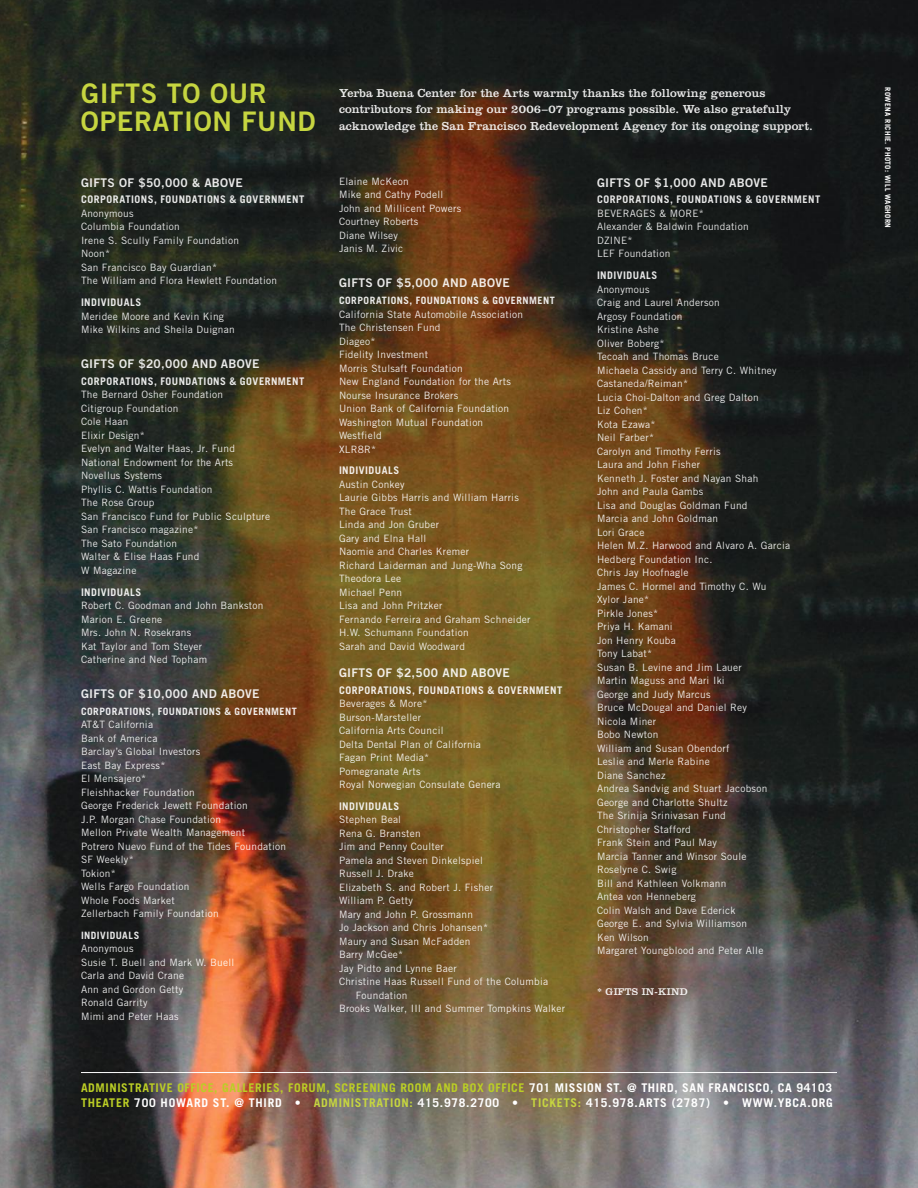
<style>
.page{position:relative;width:918px;height:1188px;background:#fff}
.page>*{position:absolute;margin:0;border:0;box-sizing:border-box;transform-origin:0 0}
.t1{font:27px/28.5px "Trade Gothic Bold Two";letter-spacing:.025em;color:#c6d540}
.t2{font:12px/16.5px "Clarendon";letter-spacing:.005em;color:#fff}
.t3{font:12px "Trade Gothic Bold Two";letter-spacing:.025em;color:#fff}
.t4{font:700 12px/15px "Trade Gothic";letter-spacing:.05em;color:#bbce25}
.t5{font:700 12px "Trade Gothic";letter-spacing:.06em;color:#fff}
.t6{font:700 12px "Trade Gothic";color:#c6d540}
.t7{font:700 10.5px "Trade Gothic";letter-spacing:.045em;color:#fff}
.t8{font:10.2px/13.5px "Trade Gothic";letter-spacing:.025em;color:#fff}
.t9{font:700 10.2px "Trade Gothic";letter-spacing:.045em;color:#fff}
.t10{font:10.2px "Clarendon";letter-spacing:.025em;color:#fff}
.t11{font:700 7.5px "Trade Gothic";color:#fff}
.s1{color:#fff}
.s2{color:#bbce25}
.s3{color:#c6d540}
</style>
<div class="page">
<img style="left:0;top:0;width:918px;height:1188px">
<hr style="left:81px;top:1072px;width:756px;height:1px;background:#fff">
<h1 class="t1" style="left:81px;top:79px;width:236px">GIFTS TO OU R<br>OPERATION FUND</h1>
<p class="t3" style="left:81px;top:175px;width:163px">GIFTS OF $50,000 &amp; ABOVE</p>
<p class="t7" style="left:81px;top:193px;width:225px">CORPORATIONS, FOUNDATIONS &amp; GOVERNMENT</p>
<p class="t8" style="left:81px;top:206px;width:198px">Anonymous<br>Columbia Foundation<br>Irene S. Scully Family Foundation<br>Noon*<br>San Francisco Bay Guardian*<br>The William and Flora Hewlett Foundation</p>
<p class="t7" style="left:81px;top:296px;width:62px">INDIVIDUALS</p>
<p class="t8" style="left:81px;top:309px;width:155px">Meridee Moore and Kevin King<br>Mike Wilkins and Sheila Duignan</p>
<p class="t3" style="left:81px;top:356px;width:16px">GIFTS</p>
<p class="t3" style="left:119px;top:356px;width:111px">OF $20,000 AND ABOVE</p>
<p class="t7" style="left:81px;top:375px;width:14px">CORPORATIONS</p>
<p class="t7" style="left:154px;top:375px;width:19px">, FOUNDATIONS</p>
<p class="t7" style="left:230px;top:375px;width:25px">&amp; GOVERNMENT</p>
<p class="t8" style="left:81px;top:388px;width:191px">The Bernard Osher Foundation<br>Citigroup Foundation<br>Cole Haan<br>Elixir Design*<br>Evelyn and Walter Haas, Jr. Fund<br>National Endowment for the Arts<br>Novellus Systems<br>Phyllis C. Wattis Foundation<br>The Rose Group<br>San Francisco Fund for Public Sculpture<br>San Francisco magazine*<br>The Sato Foundation<br>Walter &amp; Elise Haas Fund<br>W Magazine</p>
<p class="t7" style="left:81px;top:585px;width:62px">INDIVIDUALS</p>
<p class="t8" style="left:81px;top:598px;width:184px">Robert C. Goodman and John Bankston<br>Marion E. Greene<br>Mrs. John N. Rosekrans<br>Kat Taylor and Tom Steyer<br>Catherine and Ned Topham</p>
<p class="t3" style="left:81px;top:686px;width:16px">GIFTS</p>
<p class="t3" style="left:119px;top:686px;width:111px">OF $10,000 AND ABOVE</p>
<p class="t9" style="left:81px;top:705px;width:13px">CORPORATIONS</p>
<p class="t9" style="left:152px;top:705px;width:18px">, FOUNDATIONS</p>
<p class="t9" style="left:225px;top:705px;width:24px">&amp; GOVERNMENT</p>
<p class="t8" style="left:81px;top:718px;width:207px">AT&amp;T California<br>Bank of America<br>Barclay’s Global Investors<br>East Bay Express*<br>El Mensajero*<br>Fleishhacker Foundation<br>George Frederick Jewett Foundation<br>J.P. Morgan Chase Foundation<br>Mellon Private Wealth Management<br>Potrero Nuevo Fund of the Tides Foundation<br>SF Weekly*<br>Tokion*<br>Wells Fargo Foundation<br>Whole Foods Market<br>Zellerbach Family Foundation</p>
<p class="t9" style="left:81px;top:929px;width:60px">INDIVIDUALS</p>
<p class="t8" style="left:81px;top:942px;width:155px">Anonymous<br>Susie T. Buell and Mark W. Buell<br>Carla and David Crane<br>Ann and Gordon Getty<br>Ronald Garrity<br>Mimi and Peter Haas</p>
<p class="t2" style="left:339px;top:84px;width:475px">Yerba Buena Center for the Arts warmly thanks the following generous contributors for making our 2006–07 programs possible. We also gratefully acknowledge the San Francisco Redevelopment Agency for its ongoing support.</p>
<p class="t8" style="left:339px;top:174px;width:124px">Elaine McKeon<br>Mike and Cathy Podell<br>John and Millicent Powers<br>Courtney Roberts<br>Diane Wilsey<br>Janis M. Zivic</p>
<p class="t3" style="left:339px;top:276px;width:172px">GIFTS OF $5,000 AND ABOVE</p>
<p class="t9" style="left:339px;top:294px;width:217px">CORPORATIONS, FOUNDATIONS &amp; GOVERNMENT</p>
<p class="t8" style="left:339px;top:307px;width:186px">California State Automobile Association<br>The Christensen Fund<br>Diageo*<br>Fidelity Investment<br>Morris Stulsaft Foundation<br>New England Foundation for the Arts<br>Nourse Insurance Brokers<br>Union Bank of California Foundation<br>Washington Mutual Foundation<br>Westfield<br>XLR8R*</p>
<p class="t7" style="left:339px;top:464px;width:10px">INDIVIDUA</p>
<p class="t7" style="left:388px;top:464px;width:12px">LS</p>
<p class="t8" style="left:339px;top:477px;width:193px">Austin Conkey<br>Laurie Gibbs Harris and William Harris<br>The Grace Trust<br>Linda and Jon Gruber<br>Gary and Elna Hall<br>Naomie and Charles Kremer<br>Richard Laiderman and Jung-Wha Song<br>Theodora Lee<br>Michael Penn<br>Lisa and John Pritzker<br>Fernando Ferreira and Graham Schneider<br>H.W. Schumann Foundation<br>Sarah and David Woodward</p>
<p class="t3" style="left:339px;top:665px;width:172px">GIFTS OF $2,500 AND ABOVE</p>
<p class="t7" style="left:339px;top:683px;width:14px">CORPORATIONS</p>
<p class="t7" style="left:412px;top:683px;width:19px">, FOUNDATIONS</p>
<p class="t7" style="left:488px;top:683px;width:25px">&amp; GOVERNMENT</p>
<p class="t8" style="left:339px;top:697px;width:163px">Beverages &amp; More*<br>Burson-Marsteller<br>California Arts Council<br>Delta Dental Plan of California<br>Fagan Print Media*<br>Pomegranate Arts<br>Royal Norwegian Consulate Genera</p>
<p class="t7" style="left:339px;top:799px;width:10px">INDIVIDUA</p>
<p class="t7" style="left:388px;top:799px;width:12px">LS</p>
<p class="t8" style="left:339px;top:813px;width:64px">Stephen Beal</p>
<p class="t8" style="left:339px;top:826px;width:83px">Rena G. Bransten</p>
<p class="t8" style="left:339px;top:840px;width:106px">Jim and Penny Coulter</p>
<p class="t8" style="left:339px;top:853px;width:146px">Pamela and Steven Dinkelspiel</p>
<p class="t8" style="left:339px;top:867px;width:76px">Russell J. Drake</p>
<p class="t8" style="left:339px;top:880px;width:156px">Elizabeth S. and Robert J. Fisher</p>
<p class="t8" style="left:339px;top:894px;width:76px">William P. Getty</p>
<p class="t8" style="left:339px;top:907px;width:136px">Mary and John P. Grossmann</p>
<p class="t8" style="left:339px;top:921px;width:151px">Jo Jackson and Chris Johansen*</p>
<p class="t8" style="left:339px;top:934px;width:133px">Maury and Susan McFadden</p>
<p class="t8" style="left:339px;top:948px;width:66px">Barry McGee*</p>
<p class="t8" style="left:339px;top:961px;width:119px">Jay Pidto and Lynne Baer</p>
<p class="t8" style="left:339px;top:975px;width:211px">Christine Haas Russell Fund of the Columbia</p>
<p class="t8" style="left:356px;top:988px;width:53px">Foundation</p>
<p class="t8" style="left:339px;top:1002px;width:228px">Brooks Walker, III and Summer Tompkins Walker</p>
<p class="t3" style="left:597px;top:175px;width:172px">GIFTS OF $1,000 AND ABOVE</p>
<p class="t7" style="left:597px;top:193px;width:225px">CORPORATIONS, FOUNDATIONS &amp; GOVERNMENT</p>
<p class="t8" style="left:597px;top:206px;width:153px">Beverages &amp; More*<br>Alexander &amp; Baldwin Foundation<br>DZINE*<br>LEF Foundation</p>
<p class="t7" style="left:597px;top:269px;width:62px">INDIVIDUALS</p>
<p class="t8" style="left:597px;top:282px;width:195px">Anonymous<br>Craig and Laurel Anderson<br>Argosy Foundation<br>Kristine Ashe<br>Oliver Boberg*<br>Tecoah and Thomas Bruce<br>Michaela Cassidy and Terry C. Whitney<br>Castaneda/Reiman*<br>Lucia Choi-Dalton and Greg Dalton<br>Liz Cohen*<br>Kota Ezawa*<br>Neil Farber*<br>Carolyn and Timothy Ferris<br>Laura and John Fisher<br>Kenneth J. Foster and Nayan Shah<br>John and Paula Gambs<br>Lisa and Douglas Goldman Fund<br>Marcia and John Goldman<br>Lori Grace<br>Helen M.Z. Harwood and Alvaro A. Garcia<br>Hedberg Foundation Inc.<br>Chris Jay Hoofnagle<br>James C. Hormel and Timothy C. Wu<br>Xylor Jane*<br>Pirkle Jones*<br>Priya H. Kamani<br>Jon Henry Kouba<br>Tony Labat*<br>Susan B. Levine and Jim Lauer<br>Martin Maguss and Mari Iki<br>George and Judy Marcus<br>Bruce McDougal and Daniel Rey<br>Nicola Miner<br>Bobo Newton<br>William and Susan Obendorf<br>Leslie and Merle Rabine<br>Diane Sanchez<br>Andrea Sandvig and Stuart Jacobson<br>George and Charlotte Shultz<br>The Srinija Srinivasan Fund<br>Christopher Stafford<br>Frank Stein and Paul May<br>Marcia Tanner and Winsor Soule<br>Roselyne C. Swig<br>Bill and Kathleen Volkmann<br>Antea von Henneberg<br>Colin Walsh and Dave Ederick<br>George E . and Sylvia Williamson<br>Ken Wilson<br>Margaret Youngblood and Peter Alle</p>
<p class="t10" style="left:597px;top:985px;width:92px">* Gifts in-kind</p>
<p class="t4" style="left:81px;top:1080px;width:753px">ADMINISTRATIVE OFFICE, GALLERIES, FORUM, SCREENING ROOM AND BOX OFFICE <span class="s1">701 MISSION ST. @ THIRD, SAN FRANCISCO, CA 94103<br></span>THEATE</p>
<p class="t5" style="left:123px;top:1096px;width:47px"><span class="s2">R</span> 700 HOWA</p>
<p class="t5" style="left:194px;top:1096px;width:128px">RD ST. @ THI RD • <span class="s3">ADMINI</span></p>
<p class="t6" style="left:355px;top:1096px;width:29px">STRATION</p>
<p class="t5" style="left:410px;top:1096px;width:344px"><span class="s3">:</span> 415.978.2700 • <span class="s3">TICKETS:</span> 415.978.ARTS (2787) • WWW</p>
<p class="t5" style="left:774px;top:1096px;width:13px">.YBCA</p>
<p class="t5" style="left:807px;top:1096px;width:26px">.ORG</p>
<p class="t11" style="left:892px;top:87px;width:141px;rotate:90deg">ROWENA RICHIE. PHOTO: WILL WAGHORN</p>
</div>
